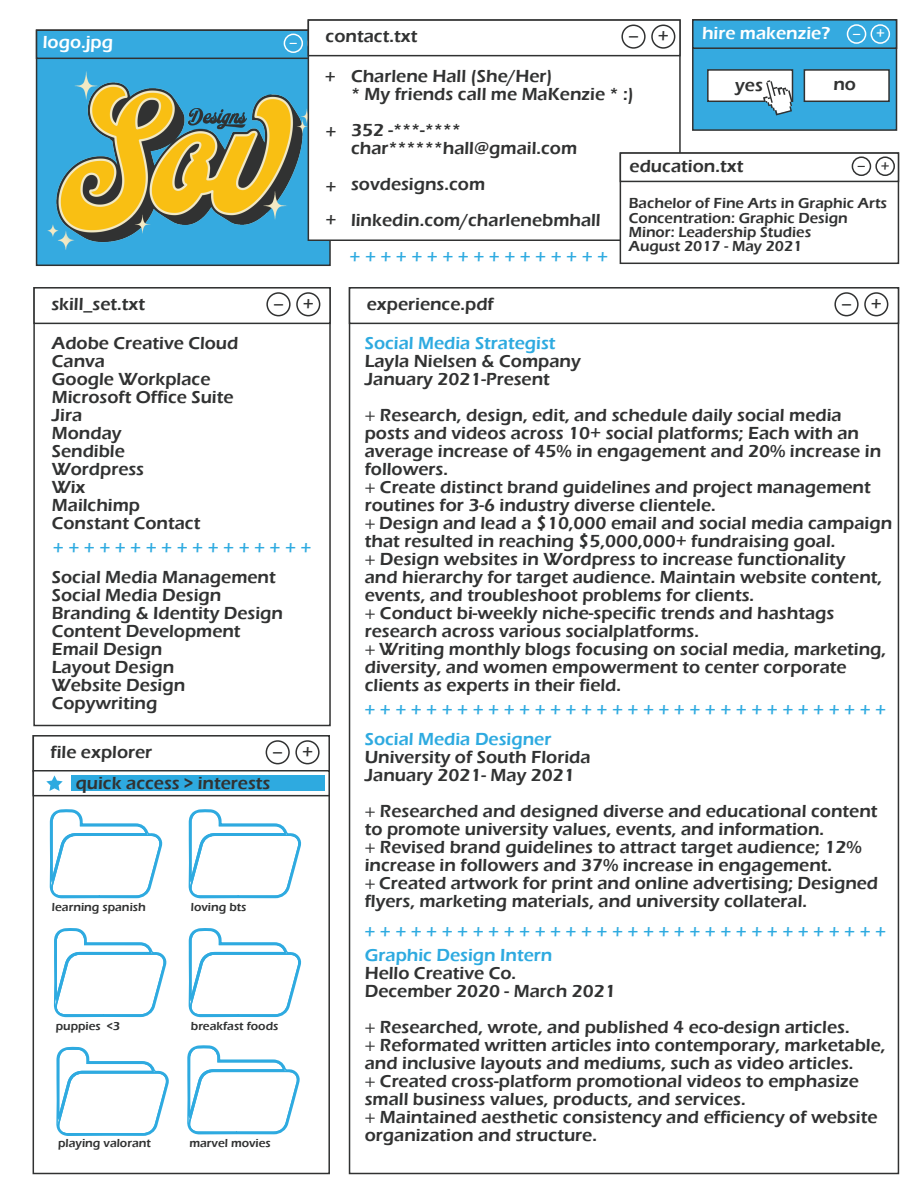
<style>
.page{position:relative;width:918px;height:1188px;background:#fff}
.page>*{position:absolute;margin:0;border:0;box-sizing:border-box;transform-origin:0 0}
.t1{font:600 18px/18px "Eras ITC";color:#313232}
.t2{font:600 18px "Eras ITC";color:#2eaae0}
.t3{font:600 18px "Eras ITC";color:#fff}
.t4{font:600 15px/14.4px "Eras ITC";color:#313232}
.t5{font:600 14.4px "Eras ITC";color:#313232}
.t6{font:600 14.4px "Eras ITC";color:#fff}
.t7{font:600 14.25px "Eras ITC";color:#fff}
.t8{font:600 12px "Eras ITC";color:#313232}
.s1{font-family:"Myriad Pro";font-weight:400}
</style>
<div class="page">
<div style="left:36px;top:29px;width:295px;height:30px;background:#35aae0;border:2px solid #313232"></div>
<img style="left:35px;top:58px;width:296px;height:208px">
<div style="left:284px;top:34px;width:19px;height:19px;border:2px solid #fff;border-radius:50%"></div>
<div style="left:307px;top:34px;width:20px;height:19px;border:2px solid #fff;border-radius:50%"></div>
<div style="left:308px;top:19px;width:373px;height:222px;background:#fff;border:2px solid #313232"></div>
<div style="left:308px;top:19px;width:373px;height:37px;background:#fff;border:2px solid #313232"></div>
<div style="left:621px;top:25px;width:25px;height:24px;border:2px solid #313232;border-radius:50%"></div>
<div style="left:651px;top:25px;width:24px;height:24px;border:2px solid #313232;border-radius:50%"></div>
<div style="left:33px;top:287px;width:298px;height:439px;background:#fff;border:2px solid #313232"></div>
<div style="left:33px;top:287px;width:298px;height:37px;background:#fff;border:2px solid #313232"></div>
<div style="left:266px;top:292px;width:25px;height:24px;border:2px solid #313232;border-radius:50%"></div>
<div style="left:296px;top:292px;width:24px;height:24px;border:2px solid #313232;border-radius:50%"></div>
<div style="left:33px;top:735px;width:297px;height:439px;background:#fff;border:2px solid #313232"></div>
<div style="left:33px;top:735px;width:297px;height:37px;background:#fff;border:2px solid #313232"></div>
<div style="left:33px;top:770px;width:297px;height:26px;background:#fff;border:2px solid #313232"></div>
<div style="left:71px;top:775px;width:254px;height:16px;background:#2eaae0"></div>
<div style="left:266px;top:740px;width:24px;height:24px;border:2px solid #313232;border-radius:50%"></div>
<div style="left:295px;top:740px;width:25px;height:24px;border:2px solid #313232;border-radius:50%"></div>
<svg style="left:46px;top:775px;width:17px;height:16px"></svg>
<svg style="left:49px;top:809px;width:114px;height:90px"></svg>
<svg style="left:188px;top:809px;width:114px;height:90px"></svg>
<svg style="left:188px;top:928px;width:114px;height:90px"></svg>
<svg style="left:187px;top:1045px;width:113px;height:90px"></svg>
<svg style="left:53px;top:928px;width:114px;height:90px"></svg>
<svg style="left:56px;top:1046px;width:113px;height:90px"></svg>
<div style="left:620px;top:152px;width:279px;height:112px;background:#fff;border:2px solid #313232"></div>
<div style="left:620px;top:152px;width:279px;height:30px;background:#fff;border:2px solid #313232"></div>
<div style="left:852px;top:156px;width:19px;height:20px;border:2px solid #313232;border-radius:50%"></div>
<div style="left:875px;top:156px;width:20px;height:20px;border:2px solid #313232;border-radius:50%"></div>
<div style="left:692px;top:19px;width:205px;height:112px;background:#35aae0;border:2px solid #313232"></div>
<div style="left:804px;top:69px;width:86px;height:33px;background:#fff;border:2px solid #313232"></div>
<div style="left:707px;top:69px;width:86px;height:33px;background:#fff;border:2px solid #313232"></div>
<div style="left:692px;top:19px;width:205px;height:30px;background:#35aae0;border:2px solid #313232"></div>
<div style="left:847px;top:24px;width:19px;height:20px;border:2px solid #fff;border-radius:50%"></div>
<div style="left:871px;top:24px;width:19px;height:20px;border:2px solid #fff;border-radius:50%"></div>
<div style="left:349px;top:287px;width:550px;height:887px;background:#fff;border:2px solid #313232"></div>
<div style="left:349px;top:287px;width:550px;height:37px;background:#fff;border:2px solid #313232"></div>
<div style="left:834px;top:292px;width:25px;height:24px;border:2px solid #313232;border-radius:50%"></div>
<div style="left:864px;top:292px;width:24px;height:24px;border:2px solid #313232;border-radius:50%"></div>
<svg style="left:763px;top:80px;width:29px;height:35px"></svg>
<p class="t3" style="left:43px;top:31px;width:72px">logo.jpg</p>
<p class="t7" style="left:290px;top:29px;width:9px">_</p>
<p class="t3" style="left:702px;top:23px;width:130px">hire makenzie?</p>
<p class="t6" style="left:876px;top:26px;width:10px">+</p>
<p class="t1" style="left:326px;top:28px;width:93px">contact.txt</p>
<p class="t1" style="left:351px;top:68px;width:284px">Charlene Hall (She/Her)<br>* My friends call me MaKenzie * :)</p>
<p class="t1" style="left:351px;top:122px;width:228px">352 -***-**** char******hall@gmail.com</p>
<p class="t1" style="left:351px;top:167px;width:251px;line-height:36px">sovdesigns.com linkedin.com/charlenebmhall</p>
<p class="t1" style="left:658px;top:27px;width:12px">+</p>
<p class="t6" style="left:853px;top:20px;width:9px">_</p>
<p class="t1" style="left:629px;top:20px;width:10px">_</p>
<p class="t1" style="left:325px;top:68px;width:12px">+</p>
<p class="t1" style="left:735px;top:76px;width:29px">yes</p>
<p class="t1" style="left:833px;top:75px;width:24px">no</p>
<p class="t1" style="left:326px;top:123px;width:12px">+</p>
<p class="t1" style="left:630px;top:157px;width:115px">education.txt</p>
<p class="t4" style="left:629px;top:196px;width:260px">Bachelor of Fine Arts in Graphic Arts<br>Concentration: Graphic Design<br>Minor: Leadership Studies<br>August 2017 - May 2021</p>
<p class="t5" style="left:881px;top:158px;width:10px">+</p>
<p class="t5" style="left:858px;top:152px;width:9px">_</p>
<p class="t1" style="left:326px;top:170px;width:12px;line-height:33.5px">+ +</p>
<p class="t2" style="left:350px;top:247px;width:260px">+ + + + + + + + + + + + + + + + +</p>
<p class="t1" style="left:51px;top:295px;width:95px">skill_set.txt</p>
<p class="t1" style="left:52px;top:334px;width:188px">Adobe Creative Cloud<br>Canva<br>Google Workplace<br>Microsoft Office Suite<br>Jira<br>Monday<br>Sendible<br>Wordpress<br>Wix<br>Mailchimp<br>Constant Contact</p>
<p class="t1" style="left:274px;top:288px;width:10px">_</p>
<p class="t1" style="left:303px;top:295px;width:12px">+</p>
<p class="t2" style="left:53px;top:538px;width:260px">+ + + + + + + + + + + + + + + + +</p>
<p class="t1" style="left:52px;top:568px;width:233px">Social Media Management<br>Social Media Design<br>Branding &amp; Identity Design<br>Content Development<br>Email Design<br>Layout Design<br>Website Design<br>Copywriting</p>
<p class="t1" style="left:51px;top:743px;width:103px">file explorer</p>
<p class="t1" style="left:273px;top:736px;width:10px">_</p>
<p class="t1" style="left:76px;top:774px;width:196px">quick access &gt; interests</p>
<p class="t1" style="left:302px;top:743px;width:12px">+</p>
<p class="t8" style="left:52px;top:900px;width:95px">learning spanish</p>
<p class="t8" style="left:191px;top:900px;width:57px">loving bts</p>
<p class="t8" style="left:56px;top:1019px;width:66px">puppies &lt;3</p>
<p class="t8" style="left:191px;top:1019px;width:89px">breakfast foods</p>
<p class="t8" style="left:58px;top:1136px;width:94px">playing valorant</p>
<p class="t8" style="left:189px;top:1136px;width:83px">marvel movies</p>
<p class="t1" style="left:367px;top:295px;width:129px">experience.pdf</p>
<p class="t1" style="left:842px;top:288px;width:10px">_</p>
<p class="t1" style="left:871px;top:295px;width:12px">+</p>
<p class="t2" style="left:365px;top:333px;width:192px">Social Media Strategist</p>
<p class="t1" style="left:365px;top:352px;width:218px">Layla Nielsen &amp; Company<br>January 2021-Present</p>
<p class="t1" style="left:365px;top:406px;width:529px"><span class="s1">+</span> Research, design, edit, and schedule daily social media<br>posts and videos across 10+ social platforms; Each with an average increase of 45% in engagement and 20% increase in followers.<br><span class="s1">+</span> Create distinct brand guidelines and project management routines for 3-6 industry diverse clientele.<br><span class="s1">+</span> Design and lead a $10,000 email and social media campaign that resulted in reaching $5,000,000+ fundraising goal.<br><span class="s1">+</span> Design websites in Wordpress to increase functionality<br>and hierarchy for target audience. Maintain website content, events, and troubleshoot problems for clients.<br><span class="s1">+</span> Conduct bi-weekly niche-specific trends and hashtags research across various socialplatforms.<br><span class="s1">+</span> Writing monthly blogs focusing on social media, marketing, diversity, and women empowerment to center corporate clients as experts in their field.</p>
<p class="t2" style="left:365px;top:729px;width:188px">Social Media Designer</p>
<p class="t1" style="left:365px;top:748px;width:227px">University of South Florida<br>January 2021- May 2021</p>
<p class="t1" style="left:365px;top:802px;width:515px"><span class="s1">+</span> Researched and designed diverse and educational content to promote university values, events, and information.<br><span class="s1">+</span> Revised brand guidelines to attract target audience; 12% increase in followers and 37% increase in engagement.<br><span class="s1">+</span> Created artwork for print and online advertising; Designed flyers, marketing materials, and university collateral.</p>
<p class="t2" style="left:365px;top:945px;width:189px">Graphic Design Intern</p>
<p class="t1" style="left:365px;top:964px;width:252px">Hello Creative Co.<br>December 2020 - March 2021</p>
<p class="t1" style="left:365px;top:1018px;width:522px"><span class="s1">+</span> Researched, wrote, and published 4 eco-design articles.<br><span class="s1">+</span> Reformated written articles into contemporary, marketable, and inclusive layouts and mediums, such as video articles.<br><span class="s1">+</span> Created cross-platform promotional videos to emphasize small business values, products, and services.<br><span class="s1">+</span> Maintained aesthetic consistency and efficiency of website organization and structure.</p>
<p class="t2" style="left:364px;top:700px;width:523px">+ + + + + + + + + + + + + + + + + + + + + + + + + + + + + + + + + +</p>
<p class="t2" style="left:364px;top:922px;width:523px">+ + + + + + + + + + + + + + + + + + + + + + + + + + + + + + + + + +</p>
</div>
